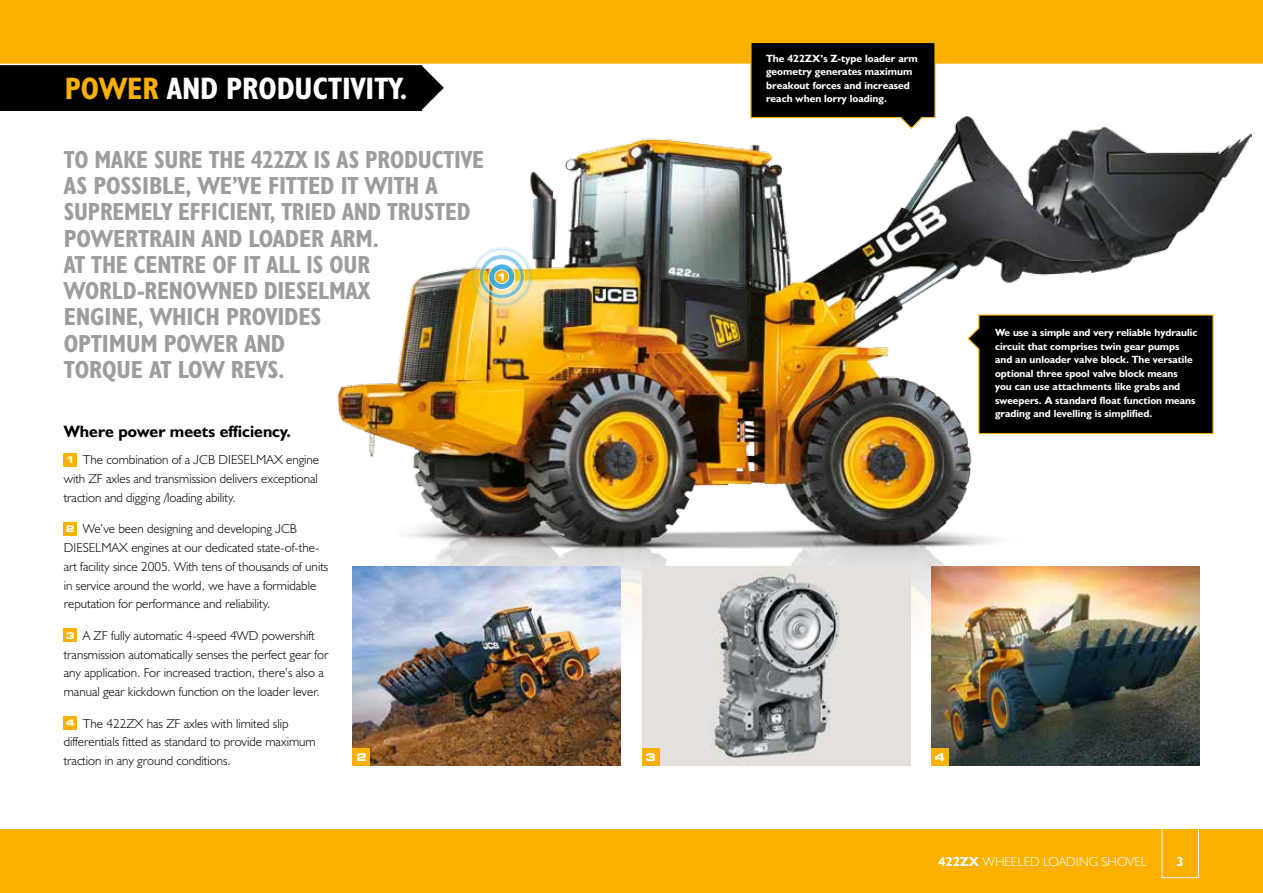
<style>
.page{position:relative;width:1263px;height:893px;background:#fff}
.page>*{position:absolute;margin:0;border:0;box-sizing:border-box;transform-origin:0 0}
.t1{font:31.2px "JCB Bold Condensed";color:#fff}
.t2{font:24.9px/26.2px "JCB Bold Condensed";letter-spacing:-.005em;color:#9c9d9d}
.t3{font:16.5px "JCB Bold";color:#000}
.t4{font:13.2px/18.8px "JCB Light";color:#000}
.t5{font:13.2px "JCB Light";color:#fff}
.t6{font:13.2px "JCB Bold";color:#fff}
.t7{font:10.5px/13.5px "JCB Bold";color:#fff}
.t8{font:700 expanded 10.5px "Square 721 BT";color:#fff}
.s1{color:#f9b000}
.s2{font-family:"Square 721 BT";font-weight:700;font-stretch:expanded;font-size:9.15px;color:#fff}
.s3{font-family:"JCB Bold"}
</style>
<div class="page">
<img style="left:339px;top:117px;width:913px;height:538px">
<img style="left:642px;top:567px;width:268px;height:198px">
<svg style="left:421px;top:65px;width:23px;height:45px"></svg>
<div style="left:0;top:54px;width:421px;height:57px;background:#000"></div>
<div style="left:64px;top:453px;width:13px;height:13px;background:#f9b000"></div>
<div style="left:64px;top:522px;width:13px;height:13px;background:#f9b000"></div>
<div style="left:64px;top:629px;width:13px;height:13px;background:#f9b000"></div>
<div style="left:64px;top:716px;width:13px;height:14px;background:#f9b000"></div>
<div style="left:0;top:0;width:1263px;height:64px;background:#f9b000"></div>
<div style="left:0;top:829px;width:1263px;height:64px;background:#f9b000"></div>
<hr style="left:0;top:64px;width:1263px;height:1px;background:#fff">
<div style="left:1162px;top:819px;width:37px;height:59px;border:1px solid #fff"></div>
<hr style="left:0;top:827px;width:1263px;height:2px;background:#fff">
<img style="left:469px;top:245px;width:65px;height:63px">
<svg style="left:750px;top:43px;width:186px;height:87px;background:#282621"></svg>
<img style="left:931px;top:567px;width:268px;height:198px">
<img style="left:353px;top:567px;width:268px;height:198px">
<div style="left:931px;top:748px;width:17px;height:17px;background:#f9b000"></div>
<div style="left:642px;top:748px;width:17px;height:17px;background:#f9b000"></div>
<div style="left:353px;top:748px;width:17px;height:17px;background:#f9b000"></div>
<svg style="left:967px;top:314px;width:247px;height:121px;background:#14120d"></svg>
<h1 class="t1" style="left:65px;top:69px;width:344px"><span class="s1">POWER</span> AND PRODUCTIVITY.</h1>
<p class="t2" style="left:64px;top:146px;width:422px">TO MAKE SURE THE 422ZX IS AS PRODUCTIVE<br>AS POSSIBLE, WE’VE FITTED IT WITH A<br>SUPREMELY EFFICIENT, TRIED AND TRUSTED<br>POWERTRAIN AND LOADER ARM.<br>AT THE CENTRE OF IT ALL IS OUR<br>WORLD-RENOWNED DIESELMAX<br>ENGINE, WHICH PROVIDES<br>OPTIMUM POWER AND<br>TORQUE AT LOW REVS.</p>
<p class="t8" style="left:497px;top:270px;width:12px">1</p>
<p class="t7" style="left:766px;top:51px;width:153px">The 422ZX’s Z-type loader arm geometry generates maximum breakout forces and increased reach when lorry loading.</p>
<p class="t3" style="left:64px;top:421px;width:229px">Where power meets efficiency.</p>
<p class="t4" style="left:64px;top:450px;width:257px;text-align:justify"><span class="s2">1</span> The combination of a JCB DIESELMAX engine with ZF axles and transmission delivers exceptional traction and digging /loading ability.</p>
<p class="t4" style="left:64px;top:519px;width:266px"><span class="s2">2</span> We’ve been designing and developing JCB DIESELMAX engines at our dedicated state-of-the&shy;art facility since 2005. With tens of thousands of units in service around the world, we have a formidable reputation for performance and reliability.</p>
<p class="t4" style="left:64px;top:626px;width:266px"><span class="s2">3</span> A ZF fully automatic 4-speed 4WD powershift transmission automatically senses the perfect gear for any application. For increased traction, there’s also a manual gear kickdown function on the loader lever.</p>
<p class="t4" style="left:64px;top:714px;width:253px"><span class="s2">4</span> The 422ZX has ZF axles with limited slip differentials fitted as standard to provide maximum traction in any ground conditions.</p>
<p class="t8" style="left:356px;top:751px;width:12px">2</p>
<p class="t8" style="left:645px;top:751px;width:12px">3</p>
<p class="t8" style="left:935px;top:751px;width:12px">4</p>
<p class="t7" style="left:995px;top:326px;width:204px">We use a simple and very reliable hydraulic circuit that comprises twin gear pumps and an unloader valve block. The versatile optional three spool valve block means<br>you can use attachments like grabs and sweepers. A standard float function means grading and levelling is simplified.</p>
<p class="t5" style="left:938px;top:853px;width:210px"><span class="s3">422ZX</span> WHEELED LOADING SHOVEL</p>
<p class="t6" style="left:1176px;top:853px;width:9px">3</p>
</div>
